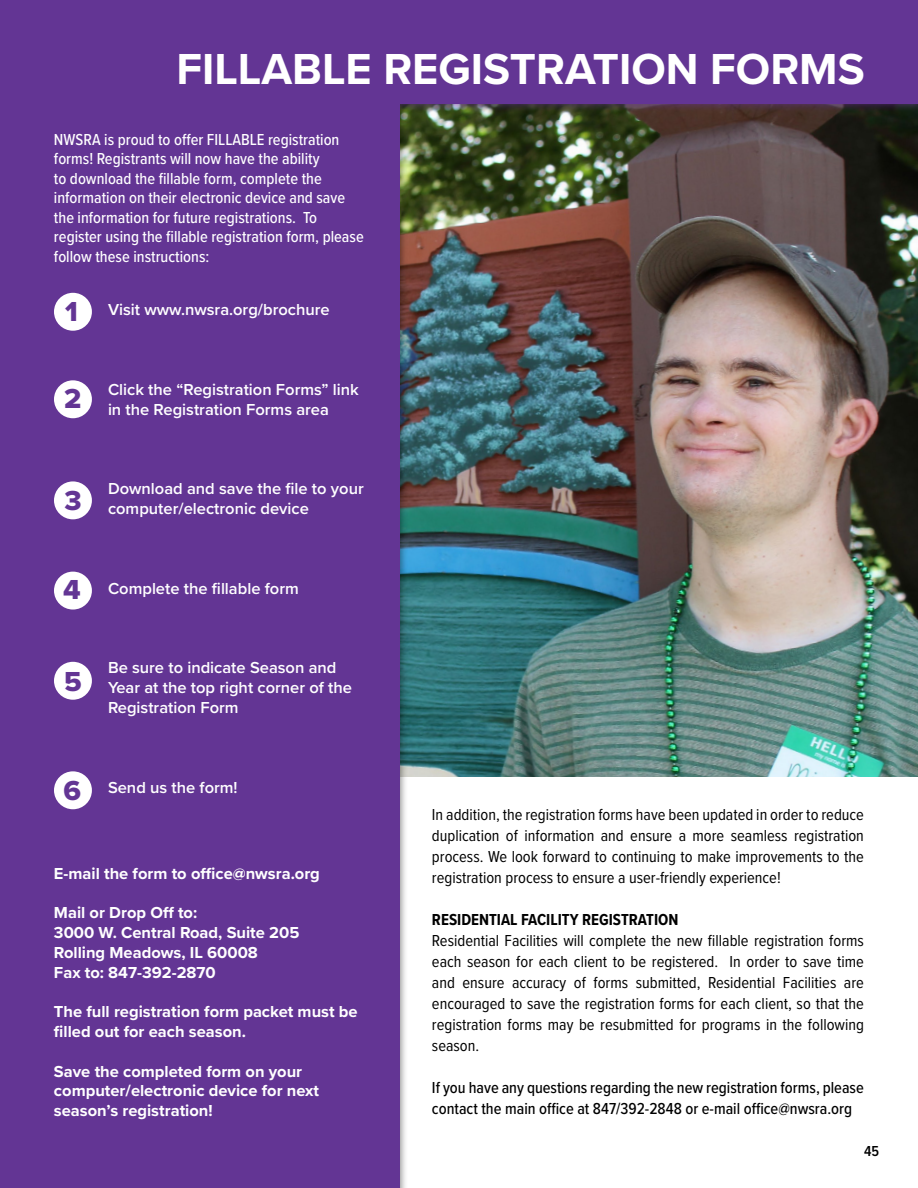
<style>
.page{position:relative;width:918px;height:1188px;background:#fff}
.page>*{position:absolute;margin:0;border:0;box-sizing:border-box;transform-origin:0 0}
.t1{font:700 45px "Proxima Nova";color:#fff}
.t2{font:28.5px "Proxima Nova Extrabld";color:#633594}
.t3{font:16.5px/21px "Proxima Nova Cond";color:#000;text-align:justify}
.t4{font:500 16.5px/19.5px "Proxima Nova Cond";color:#fff}
.t5{font:700 16.5px/19.8px "Proxima Nova";color:#fff}
.t6{font:600 16.5px/19.8px "Proxima Nova";color:#fff}
.t7{font:500 16.5px/21px "Proxima Nova Cond";color:#000}
.t8{font:700 16.5px "Proxima Nova Cond";color:#000}
.t9{font:600 15px "Proxima Nova Cond";color:#000}
</style>
<div class="page">
<img style="left:408px;top:112px;width:510px;height:665px">
<div style="left:0;top:98px;width:400px;height:1090px;background:#633594"></div>
<div style="left:0;top:0;width:918px;height:112px;background:#633594;opacity:.75"></div>
<div style="left:0;top:0;width:918px;height:104px;background:#633594"></div>
<div style="left:54px;top:293px;width:38px;height:38px;background:#fff;border-radius:50%"></div>
<div style="left:54px;top:380px;width:38px;height:38px;background:#fff;border-radius:50%"></div>
<div style="left:54px;top:481px;width:38px;height:38px;background:#fff;border-radius:50%"></div>
<div style="left:54px;top:572px;width:38px;height:38px;background:#fff;border-radius:50%"></div>
<div style="left:54px;top:662px;width:38px;height:38px;background:#fff;border-radius:50%"></div>
<div style="left:54px;top:771px;width:38px;height:38px;background:#fff;border-radius:50%"></div>
<h1 class="t1" style="left:176px;top:36px;width:690px">FILLABLE REGISTRATION FORMS</h1>
<p class="t4" style="left:54px;top:129px;width:311px">NWSRA is proud to offer FILLABLE registration forms! Registrants will now have the ability<br>to download the fillable form, complete the information on their electronic device and save the information for future registrations. To register using the fillable registration form, please follow these instructions:</p>
<h2 class="t2" style="left:65px;top:290px;width:14px">1</h2>
<h2 class="t2" style="left:64px;top:377px;width:19px">2</h2>
<h2 class="t2" style="left:64px;top:480px;width:19px">3</h2>
<h2 class="t2" style="left:63px;top:568px;width:19px">4</h2>
<h2 class="t2" style="left:64px;top:660px;width:19px">5</h2>
<h2 class="t2" style="left:63px;top:769px;width:19px">6</h2>
<p class="t6" style="left:108px;top:299px;width:223px">Visit www.nwsra.org/brochure</p>
<p class="t6" style="left:108px;top:379px;width:252px">Click the “Registration Forms” link in the Registration Forms area</p>
<p class="t6" style="left:108px;top:479px;width:257px">Download and save the file to your computer/electronic device</p>
<p class="t6" style="left:108px;top:578px;width:192px">Complete the fillable form</p>
<p class="t6" style="left:108px;top:658px;width:246px">Be sure to indicate Season and<br>Year at the top right corner of the<br>Registration Form</p>
<p class="t6" style="left:108px;top:777px;width:131px">Send us the form!</p>
<p class="t5" style="left:54px;top:863px;width:267px">E-mail the form to office@nwsra.org</p>
<p class="t5" style="left:54px;top:903px;width:247px">Mail or Drop Off to:<br>3000 W. Central Road, Suite 205<br>Rolling Meadows, IL 60008<br>Fax to: 847-392-2870</p>
<p class="t5" style="left:54px;top:1002px;width:305px">The full registration form packet must be filled out for each season.</p>
<p class="t5" style="left:54px;top:1061px;width:266px">Save the completed form on your computer/electronic device for next season’s registration!</p>
<p class="t3" style="left:432px;top:803px;width:434px">In addition, the registration forms have been updated in order to reduce duplication of information and ensure a more seamless registration process. We look forward to continuing to make improvements to the registration process to ensure a user-friendly experience!</p>
<p class="t8" style="left:432px;top:907px;width:248px">RESIDENTIAL FACILITY REGISTRATION</p>
<p class="t3" style="left:432px;top:929px;width:434px">Residential Facilities will complete the new fillable registration forms each season for each client to be registered. In order to save time and ensure accuracy of forms submitted, Residential Facilities are encouraged to save the registration forms for each client, so that the registration forms may be resubmitted for programs in the following season.</p>
<p class="t7" style="left:432px;top:1076px;width:433px">If you have any questions regarding the new registration forms, please contact the main office at 847/392-2848 or e-mail office@nwsra.org</p>
<p class="t9" style="left:864px;top:1140px;width:17px">45</p>
</div>
